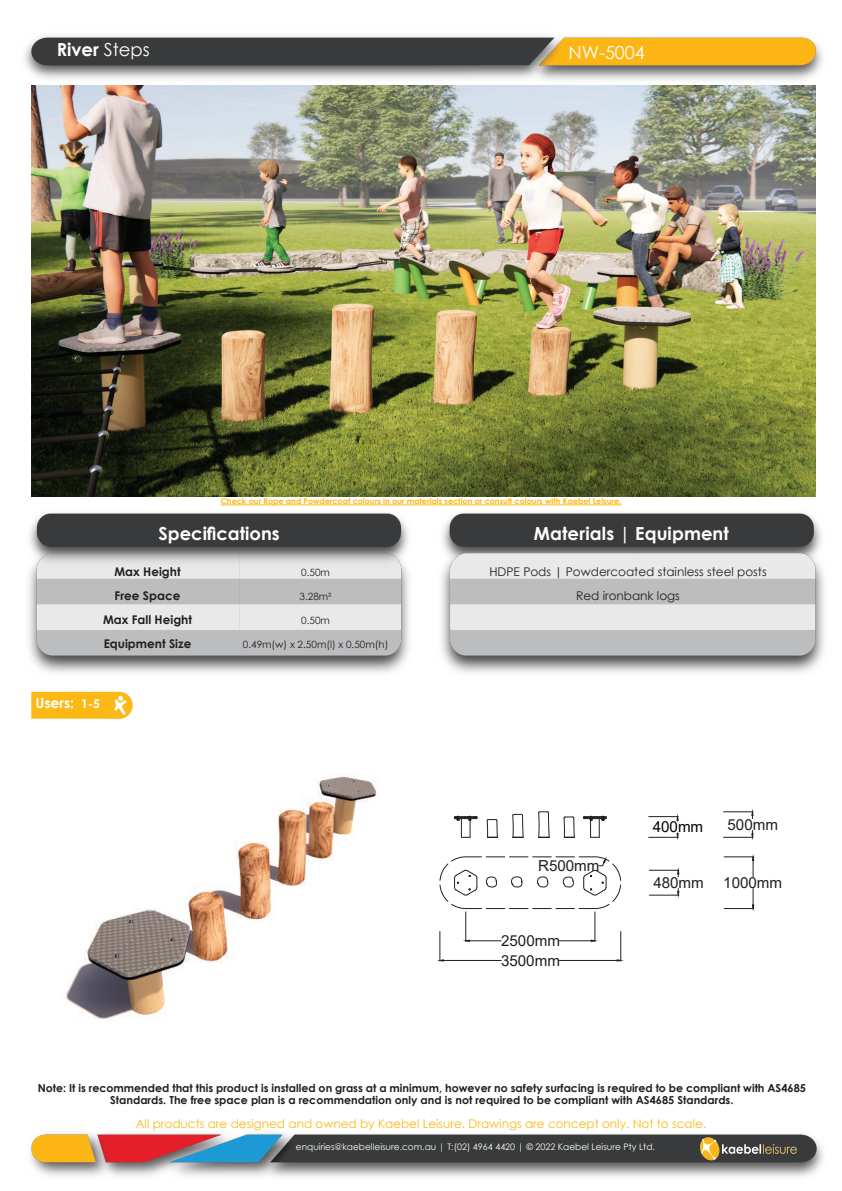
<style>
.page{position:relative;width:842px;height:1191px;background:#fff}
.page>*{position:absolute;margin:0;border:0;box-sizing:border-box;transform-origin:0 0}
.t1{font:700 18px "Century Gothic";color:#fff}
.t2{font:18px "Century Gothic";color:#fff}
.t3{font:15.2px "Arial";color:#231f20}
.t4{font:15.2px "Arial";color:#040503}
.t5{font:700 14px "Century Gothic";color:#fff}
.t6{font:12px "Century Gothic";color:#fcb814}
.t7{font:12px/24px "Century Gothic";color:#231f20;text-align:center}
.t8{font:700 12px/24px "Century Gothic";color:#231f20;text-align:center}
.t9{font:700 12px "Century Gothic";color:#fff}
.t10{font:700 11px/12px "Century Gothic";color:#231f20;text-align:center}
.t11{font:10px "Century Gothic";color:#231f20}
.t12{font:9px "Century Gothic";color:#fff}
.t13{font:700 8px "Century Gothic";color:#fcb814}
.s1{font-weight:400}
</style>
<div class="page">
<img style="left:30px;top:1133px;width:794px;height:44px">
<img style="left:24px;top:35px;width:799px;height:52px">
<svg style="left:106px;top:692px;width:27px;height:27px"></svg>
<svg style="left:31px;top:692px;width:95px;height:27px;background:#fcbb21"></svg>
<img style="left:31px;top:85px;width:784px;height:411px">
<img style="left:66px;top:775px;width:312px;height:244px">
<svg style="left:563px;top:816px;width:12px;height:22px"></svg>
<svg style="left:487px;top:819px;width:11px;height:19px"></svg>
<svg style="left:512px;top:814px;width:12px;height:24px"></svg>
<svg style="left:538px;top:811px;width:12px;height:27px"></svg>
<svg style="left:454px;top:815px;width:24px;height:23px"></svg>
<svg style="left:583px;top:815px;width:24px;height:23px"></svg>
<svg style="left:649px;top:833px;width:30px;height:5px"></svg>
<svg style="left:649px;top:816px;width:30px;height:5px"></svg>
<hr style="left:723px;top:837px;width:30px;height:1px;background:#231f20">
<hr style="left:723px;top:811px;width:30px;height:1px;background:#231f20">
<svg style="left:751px;top:830px;width:2px;height:8px"></svg>
<hr style="left:440px;top:931px;width:1px;height:30px;background:#231f20">
<hr style="left:621px;top:931px;width:1px;height:30px;background:#231f20">
<hr style="left:443px;top:960px;width:58px;height:1px;background:#231f20">
<hr style="left:559px;top:960px;width:58px;height:1px;background:#231f20">
<hr style="left:466px;top:911px;width:1px;height:30px;background:#231f20">
<hr style="left:595px;top:911px;width:1px;height:30px;background:#231f20">
<hr style="left:469px;top:940px;width:32px;height:1px;background:#231f20">
<hr style="left:559px;top:940px;width:32px;height:1px;background:#231f20">
<svg style="left:465px;top:939px;width:5px;height:3px"></svg>
<hr style="left:724px;top:908px;width:30px;height:1px;background:#231f20">
<hr style="left:724px;top:856px;width:30px;height:1px;background:#231f20">
<svg style="left:752px;top:888px;width:2px;height:20px"></svg>
<svg style="left:752px;top:856px;width:2px;height:21px"></svg>
<hr style="left:649px;top:895px;width:30px;height:1px;background:#231f20">
<hr style="left:649px;top:870px;width:30px;height:1px;background:#231f20">
<svg style="left:677px;top:888px;width:2px;height:7px"></svg>
<svg style="left:677px;top:869px;width:2px;height:8px"></svg>
<svg style="left:440px;top:856px;width:181px;height:53px"></svg>
<img style="left:29px;top:505px;width:796px;height:169px">
<img style="left:697px;top:1137px;width:103px;height:23px">
<hr style="left:221px;top:504px;width:400px;height:1px;background:#fcb814">
<h1 class="t1" style="left:57px;top:36px;width:95px">River <span class="s1">Steps</span></h1>
<h1 class="t2" style="left:568px;top:40px;width:78px">NW-5004</h1>
<p class="t13" style="left:221px;top:495px;width:402px">Check our Rope and Powdercoat colours in our materials section or consult colours with Kaebel Leisure.</p>
<h1 class="t1" style="left:158px;top:520px;width:123px">Specifications</h1>
<h1 class="t1" style="left:534px;top:520px;width:196px">Materials | Equipment</h1>
<p class="t8" style="left:103px;top:559px;width:91px">Max Height<br>Free Space<br>Max Fall Height<br>Equipment Size</p>
<p class="t5" style="left:35px;top:692px;width:40px">Users:</p>
<p class="t9" style="left:81px;top:695px;width:20px">1-5</p>
<p class="t11" style="left:301px;top:565px;width:30px">0.50m</p>
<p class="t11" style="left:300px;top:589px;width:34px">3.28m²</p>
<p class="t11" style="left:301px;top:613px;width:30px">0.50m</p>
<p class="t11" style="left:243px;top:637px;width:147px">0.49m(w) x 2.50m(l) x 0.50m(h)</p>
<p class="t7" style="left:489px;top:559px;width:279px">HDPE Pods | Powdercoated stainless steel posts<br>Red ironbank logs</p>
<h2 class="t3" style="left:538px;top:855px;width:63px">R500mm</h2>
<h2 class="t3" style="left:501px;top:930px;width:60px">2500mm</h2>
<h2 class="t3" style="left:501px;top:950px;width:60px">3500mm</h2>
<h2 class="t4" style="left:653px;top:816px;width:52px">400mm</h2>
<h2 class="t3" style="left:727px;top:814px;width:52px">500mm</h2>
<h2 class="t3" style="left:653px;top:872px;width:52px">480mm</h2>
<h2 class="t3" style="left:723px;top:872px;width:60px">1000mm</h2>
<p class="t10" style="left:38px;top:1082px;width:770px">Note: It is recommended that this product is installed on grass at a minimum, however no safety surfacing is required to be compliant with AS4685<br>Standards. The free space plan is a recommendation only and is not required to be compliant with AS4685 Standards.</p>
<p class="t6" style="left:136px;top:1114px;width:572px">All products are designed and owned by Kaebel Leisure. Drawings are concept only. Not to scale.</p>
<p class="t12" style="left:296px;top:1140px;width:360px">enquiries@kaebelleisure.com.au | T:(02) 4964 4420 | © 2022 Kaebel Leisure Pty Ltd.</p>
</div>
